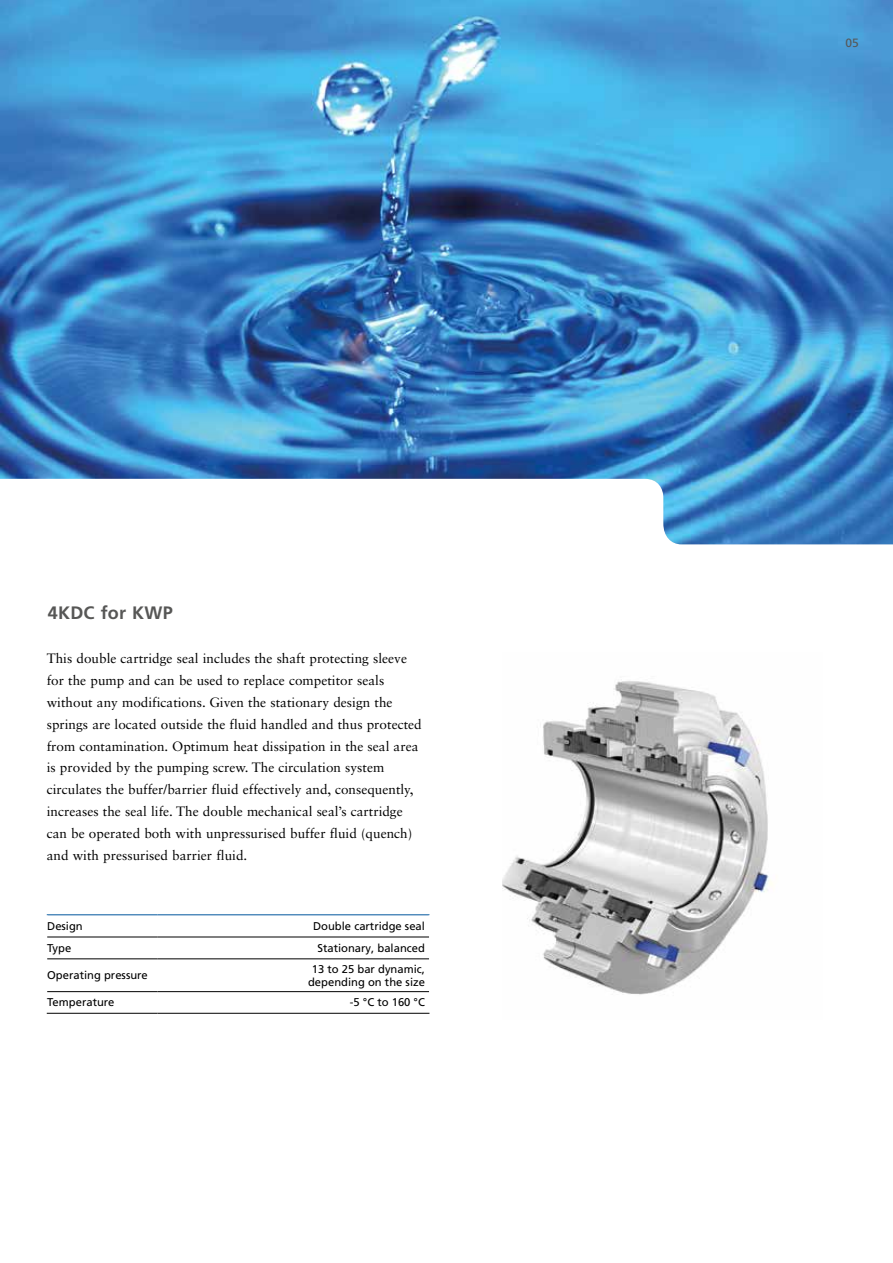
<style>
.page{position:relative;width:893px;height:1263px;background:#fff}
.page>*{position:absolute;margin:0;border:0;box-sizing:border-box;transform-origin:0 0}
.t1{font:700 18px "Frutiger LT Pro";letter-spacing:.015em;color:#575756}
.t2{font:13.5px/21.9px "Sabon LT Std";color:#000}
.t3{font:12px "Frutiger LT Pro";color:#575756}
.t4{font:11.25px/12.8px "Frutiger LT Pro";color:#000;text-align:center}
</style>
<div class="page">
<img style="left:503px;top:679px;width:270px;height:316px">
<hr style="left:47px;top:914px;width:111px;height:1px;background:#00569d">
<hr style="left:158px;top:914px;width:271px;height:1px;background:#00569d">
<hr style="left:47px;top:937px;width:111px;height:1px;background:#000">
<hr style="left:158px;top:937px;width:271px;height:1px;background:#000">
<hr style="left:47px;top:958px;width:111px;height:1px;background:#000">
<hr style="left:158px;top:958px;width:271px;height:1px;background:#000">
<hr style="left:47px;top:991px;width:111px;height:1px;background:#000">
<hr style="left:158px;top:991px;width:271px;height:1px;background:#000">
<hr style="left:47px;top:1013px;width:111px;height:1px;background:#000">
<hr style="left:158px;top:1013px;width:271px;height:1px;background:#000">
<img style="left:0;top:0;width:893px;height:544px">
<h1 class="t1" style="left:48px;top:602px;width:127px">4KDC for KWP</h1>
<p class="t2" style="left:47px;top:647px;width:376px">This double cartridge seal includes the shaft protecting sleeve for the pump and can be used to replace competitor seals without any modifications. Given the stationary design the springs are located outside the fluid handled and thus protected from contamination. Optimum heat dissipation in the seal area is provided by the pumping screw. The circulation system circulates the buffer/barrier fluid effectively and, consequently, increases the seal life. The double mechanical seal’s cartridge can be operated both with unpressurised buffer fluid (quench) and with pressurised barrier fluid.</p>
<p class="t4" style="left:47px;top:919px;width:37px">Design</p>
<p class="t4" style="left:313px;top:919px;width:113px">Double cartridge seal</p>
<p class="t4" style="left:47px;top:942px;width:26px">Type</p>
<p class="t4" style="left:317px;top:942px;width:109px">Stationary, balanced</p>
<p class="t4" style="left:47px;top:969px;width:102px">Operating pressure</p>
<p class="t4" style="left:308px;top:962px;width:118px">13 to 25 bar dynamic, depending on the size</p>
<p class="t4" style="left:47px;top:996px;width:69px">Temperature</p>
<p class="t4" style="left:350px;top:996px;width:77px">-5 °C to 160 °C</p>
<p class="t3" style="left:845px;top:36px;width:15px">05</p>
</div>
